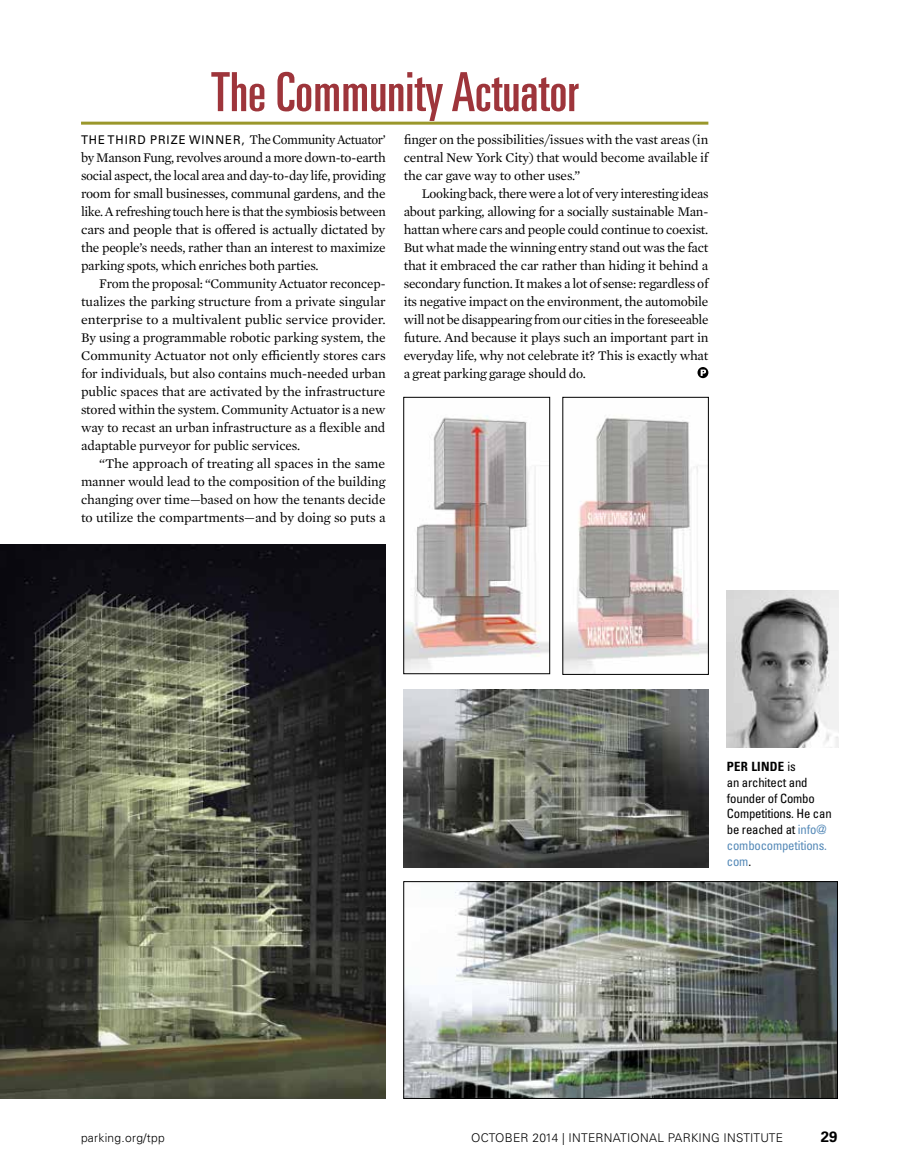
<style>
.page{position:relative;width:905px;height:1175px;background:#fff}
.page>*{position:absolute;margin:0;border:0;box-sizing:border-box;transform-origin:0 0}
.t1{font:ultra-condensed 54px "Univers LT Std";color:#9e353b}
.t2{font:700 15px "Univers LT Std";color:#000}
.t3{font:13.5px/18px "Mercury Text G1";letter-spacing:-.01em;color:#000;text-align:justify}
.t4{font:13.5px/18px "Mercury Text G1";letter-spacing:-.01em;color:#000;text-align:justify;scale:.95 1}
.t5{font:condensed 12.75px/15.8px "Univers LT Std";letter-spacing:-.015em;color:#000}
.t6{font:300 12px "Univers LT Std";letter-spacing:.02em;color:#000}
.s1{font-family:"Univers LT Std";font-size:12px}
.s2{font-weight:700}
.s3{color:#568ab8}
</style>
<div class="page">
<img style="left:405px;top:883px;width:430px;height:213px">
<div style="left:403px;top:881px;width:434px;height:217px;border:1px solid #000"></div>
<img style="left:0;top:544px;width:385px;height:554px">
<img style="left:404px;top:689px;width:304px;height:178px">
<img style="left:405px;top:415px;width:143px;height:256px">
<div style="left:403px;top:397px;width:147px;height:277px;border:1px solid #000"></div>
<img style="left:564px;top:417px;width:142px;height:255px">
<hr style="left:81px;top:122px;width:627px;height:3px;background:#9a972b">
<div style="left:697px;top:367px;width:11px;height:11px;background:#000;border-radius:50%"></div>
<svg style="left:700px;top:369px;width:6px;height:7px"></svg>
<img style="left:727px;top:591px;width:111px;height:156px">
<h1 class="t1" style="left:211px;top:61px;width:369px">The Community Actuator</h1>
<p class="t4" style="left:81px;top:130px;width:322px"><span class="s1">THE THIRD PRIZE WINNER,</span> The Community Actuator’ by Manson Fung, revolves around a more down-to-earth social aspect, the local area and day-to-day life, providing room for small businesses, communal gardens, and the like. A refreshing touch here is that the symbiosis between cars and people that is offered is actually dictated by the people’s needs, rather than an interest to maximize parking spots, which enriches both parties.</p>
<p class="t3" style="left:81px;top:274px;width:306px;text-indent:18px">From the proposal: “Community Actuator reconcep&shy;tualizes the parking structure from a private singular enterprise to a multivalent public service provider.<br>By using a programmable robotic parking system, the Community Actuator not only efficiently stores cars for individuals, but also contains much-needed urban public spaces that are activated by the infrastructure stored within the system. Community Actuator is a new way to recast an urban infrastructure as a flexible and adaptable purveyor for public services.</p>
<p class="t3" style="left:81px;top:454px;width:306px;text-indent:18px">“The approach of treating all spaces in the same manner would lead to the composition of the building changing over time—based on how the tenants decide to utilize the compartments—and by doing so puts a</p>
<p class="t3" style="left:404px;top:130px;width:306px">finger on the possibilities/issues with the vast areas (in central New York City) that would become available if the car gave way to other uses.”</p>
<p class="t3" style="left:404px;top:184px;width:306px;text-indent:18px">Looking back, there were a lot of very interesting ideas about parking, allowing for a socially sustainable Man&shy;hattan where cars and people could continue to coexist.<br>But what made the winning entry stand out was the fact that it embraced the car rather than hiding it behind a secondary function. It makes a lot of sense: regardless of its negative impact on the environment, the automobile will not be disappearing from our cities in the foreseeable future. And because it plays such an important part in everyday life, why not celebrate it? This is exactly what a great parking garage should do.</p>
<p class="t5" style="left:727px;top:758px;width:106px"><span class="s2">PER LINDE</span> is<br>an architect and founder of Combo<br>Competitions. He can be reached at <span class="s3">info@ combocompetitions. com</span>.</p>
<p class="t6" style="left:81px;top:1130px;width:85px">parking.org/tpp</p>
<p class="t6" style="left:471px;top:1130px;width:313px">OCTOBER 2014 | INTERNATIONAL PARKING INSTITUTE</p>
<p class="t2" style="left:820px;top:1127px;width:18px">29</p>
</div>
